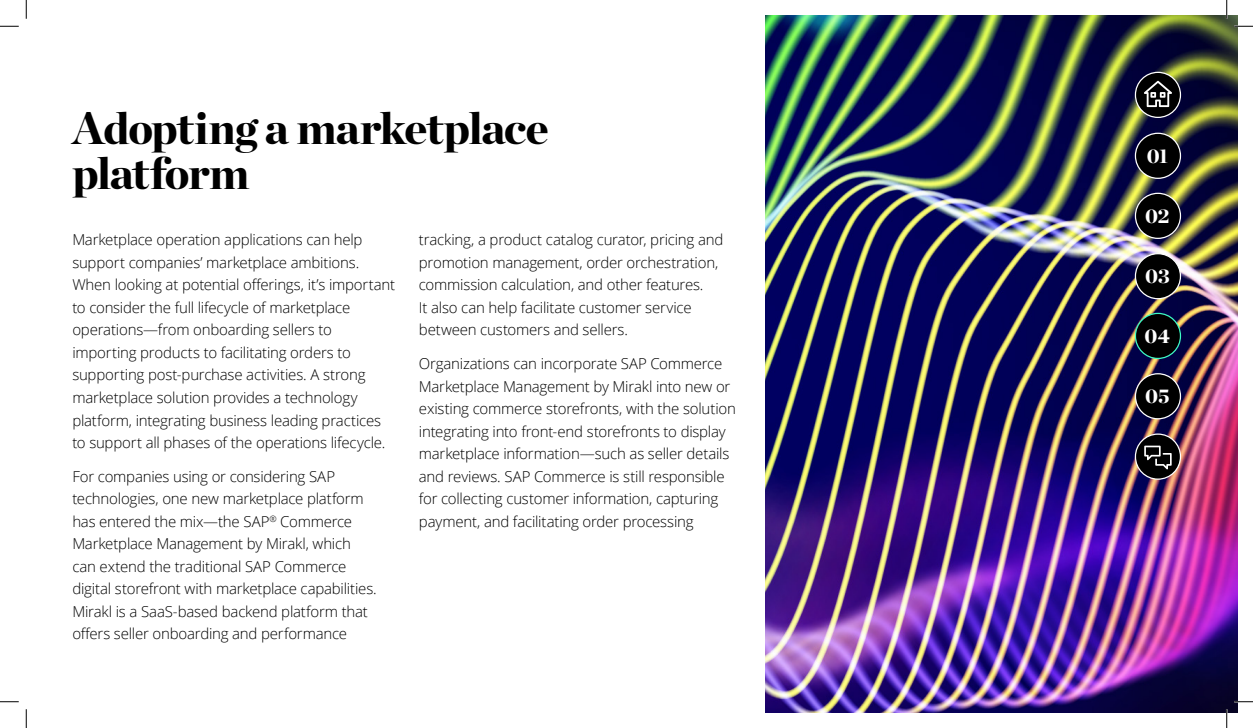
<style>
.page{position:relative;width:1253px;height:728px;background:#fff}
.page>*{position:absolute;margin:0;border:0;box-sizing:border-box;transform-origin:0 0}
.New-DD-H1{font:900 45px/45px "Chronicle Display";letter-spacing:-.03em;color:#000}
.Contents_page_number{font:900 20px "Chronicle Display";letter-spacing:-.005em;color:#fff}
.NEW_Body{font:300 15px/22.5px "Open Sans";letter-spacing:-.015em;color:#000}
</style>
<div class="page">
<img style="left:765px;top:15px;width:473px;height:697px">
<svg style="left:1135px;top:72px;width:45px;height:45px"></svg>
<div style="left:1134px;top:72px;width:47px;height:46px;border:1px solid #fff;border-radius:50%"></div>
<svg style="left:1143px;top:81px;width:29px;height:26px"></svg>
<div style="left:1135px;top:133px;width:45px;height:45px;background:#000;border-radius:50%"></div>
<div style="left:1134px;top:133px;width:47px;height:46px;border:1px solid #fff;border-radius:50%"></div>
<div style="left:1135px;top:193px;width:45px;height:45px;background:#000;border-radius:50%"></div>
<div style="left:1134px;top:193px;width:47px;height:46px;border:1px solid #fff;border-radius:50%"></div>
<div style="left:1135px;top:254px;width:45px;height:45px;background:#000;border-radius:50%"></div>
<div style="left:1134px;top:253px;width:47px;height:46px;border:1px solid #fff;border-radius:50%"></div>
<div style="left:1135px;top:313px;width:45px;height:45px;background:#000;border-radius:50%"></div>
<div style="left:1134px;top:313px;width:47px;height:46px;border:1px solid #3efac5;border-radius:50%"></div>
<div style="left:1135px;top:374px;width:45px;height:45px;background:#000;border-radius:50%"></div>
<div style="left:1134px;top:373px;width:47px;height:46px;border:1px solid #fff;border-radius:50%"></div>
<svg style="left:1135px;top:434px;width:45px;height:45px"></svg>
<div style="left:1134px;top:433px;width:47px;height:46px;border:1px solid #fff;border-radius:50%"></div>
<svg style="left:1144px;top:445px;width:27px;height:24px"></svg>
<svg style="left:0;top:25px;width:19px;height:2px"></svg>
<svg style="left:1234px;top:25px;width:18px;height:2px"></svg>
<svg style="left:0;top:701px;width:19px;height:1px"></svg>
<svg style="left:1234px;top:700px;width:18px;height:2px"></svg>
<svg style="left:25px;top:0;width:2px;height:19px"></svg>
<svg style="left:25px;top:709px;width:2px;height:19px"></svg>
<svg style="left:1225px;top:0;width:2px;height:19px"></svg>
<svg style="left:1225px;top:709px;width:2px;height:19px"></svg>
<p class="New-DD-H1" style="left:72px;top:102px;width:478px">Adopting a marketplace platform</p>
<p class="NEW_Body" style="left:72px;top:228px;width:324px">Marketplace operation applications can help support companies’ marketplace ambitions.<br>When looking at potential offerings, it’s important to consider the full lifecycle of marketplace operations—from onboarding sellers to importing products to facilitating orders to supporting post-purchase activities. A strong marketplace solution provides a technology platform, integrating business leading practices to support all phases of the operations lifecycle.</p>
<p class="NEW_Body" style="left:72px;top:464px;width:306px">For companies using or considering SAP technologies, one new marketplace platform has entered the mix—the SAP<sup>®</sup> Commerce Marketplace Management by Mirakl, which can extend the traditional SAP Commerce digital storefront with marketplace capabilities.<br>Mirakl is a SaaS-based backend platform that offers seller onboarding and performance</p>
<p class="NEW_Body" style="left:419px;top:228px;width:306px">tracking, a product catalog curator, pricing and promotion management, order orchestration, commission calculation, and other features.<br>It also can help facilitate customer service between customers and sellers.</p>
<p class="NEW_Body" style="left:419px;top:352px;width:318px">Organizations can incorporate SAP Commerce Marketplace Management by Mirakl into new or existing commerce storefronts, with the solution integrating into front-end storefronts to display marketplace information—such as seller details and reviews. SAP Commerce is still responsible for collecting customer information, capturing payment, and facilitating order processing</p>
<p class="Contents_page_number" style="left:1146px;top:139px;width:23px">01</p>
<p class="Contents_page_number" style="left:1145px;top:199px;width:26px">02</p>
<p class="Contents_page_number" style="left:1145px;top:259px;width:26px">03</p>
<p class="Contents_page_number" style="left:1144px;top:319px;width:27px">04</p>
<p class="Contents_page_number" style="left:1145px;top:379px;width:26px">05</p>
</div>
